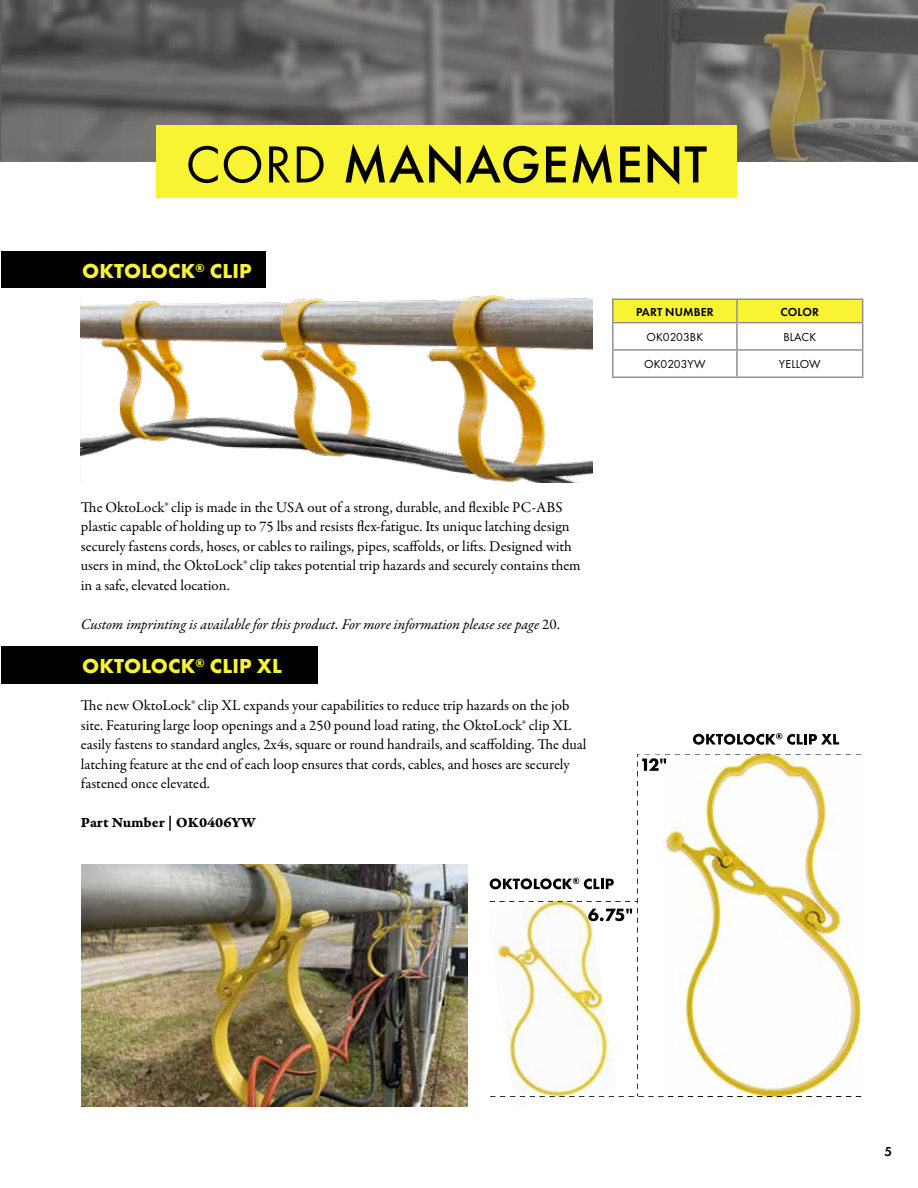
<style>
.page{position:relative;width:918px;height:1188px;background:#fff}
.page>*{position:absolute;margin:0;border:0;box-sizing:border-box;transform-origin:0 0}
.t1{font:500 54px "Futura PT";letter-spacing:.01em;color:#000}
.t2{font:700 21px "Futura PT";letter-spacing:.01em;color:#f9f433}
.t3{font:15px/19.5px "Garamond Premr Pro";color:#000}
.t4{font:italic 15px "Garamond Premr Pro";letter-spacing:-.005em;color:#000}
.t5{font:15px "Garamond Premr Pro Bd Capt";color:#000}
.t6{font:600 13.5px "Futura PT";color:#000}
.t7{font:12px "Futura PT";letter-spacing:.005em;color:#000}
.t8{font:600 12px "Futura PT";letter-spacing:.01em;color:#000}
.s1{font-weight:400}
.s2{font-style:normal}
</style>
<div class="page">
<img style="left:81px;top:295px;width:512px;height:188px">
<svg style="left:1px;top:0;width:917px;height:162px"></svg>
<div style="left:156px;top:126px;width:581px;height:72px;background:#f9f433"></div>
<div style="left:1px;top:251px;width:265px;height:37px;background:#000"></div>
<div style="left:1px;top:646px;width:317px;height:38px;background:#000"></div>
<img style="left:81px;top:864px;width:386px;height:243px">
<hr style="left:612px;top:298px;width:125px;height:2px;background:#909090">
<hr style="left:612px;top:300px;width:2px;height:22px;background:#909090">
<hr style="left:737px;top:298px;width:126px;height:2px;background:#909090">
<hr style="left:612px;top:322px;width:125px;height:1px;background:#909090">
<hr style="left:612px;top:323px;width:2px;height:26px;background:#909090">
<hr style="left:612px;top:349px;width:125px;height:2px;background:#909090">
<hr style="left:612px;top:351px;width:2px;height:26px;background:#909090">
<svg style="left:613px;top:300px;width:250px;height:77px"></svg>
<hr style="left:612px;top:377px;width:125px;height:1px;background:#909090">
<hr style="left:737px;top:377px;width:126px;height:1px;background:#909090">
<svg style="left:490px;top:754px;width:371px;height:343px"></svg>
<svg style="left:693px;top:733px;width:146px;height:12px"></svg>
<h1 class="t1" style="left:186px;top:132px;width:523px"><span class="s1">CORD</span> MANAGEMENT</h1>
<h2 class="t2" style="left:82px;top:257px;width:171px">OKTOLOCK<sup>®</sup> CLIP</h2>
<p class="t8" style="left:636px;top:304px;width:79px">PART NUMBER</p>
<p class="t8" style="left:780px;top:304px;width:40px">COLOR</p>
<p class="t7" style="left:646px;top:330px;width:58px">OK0203BK</p>
<p class="t7" style="left:783px;top:330px;width:34px">BLACK</p>
<p class="t7" style="left:644px;top:357px;width:63px">OK0203YW</p>
<p class="t7" style="left:779px;top:357px;width:43px">YELLOW</p>
<p class="t3" style="left:81px;top:498px;width:501px">The OktoLock® clip is made in the USA out of a strong, durable, and flexible PC-ABS plastic capable of holding up to 75 lbs and resists flex-fatigue. Its unique latching design securely fastens cords, hoses, or cables to railings, pipes, scaffolds, or lifts. Designed with users in mind, the OktoLock® clip takes potential trip hazards and securely contains them in a safe, elevated location.</p>
<p class="t4" style="left:81px;top:615px;width:481px">Custom imprinting is available for this product. For more information please see page <span class="s2">20.</span></p>
<h2 class="t2" style="left:82px;top:652px;width:201px">OKTOLOCK<sup>®</sup> CLIP XL</h2>
<p class="t3" style="left:81px;top:696px;width:507px">The new OktoLock® clip XL expands your capabilities to reduce trip hazards on the job site. Featuring large loop openings and a 250 pound load rating, the OktoLock® clip XL easily fastens to standard angles, 2x4s, square or round handrails, and scaffolding. The dual latching feature at the end of each loop ensures that cords, cables, and hoses are securely fastened once elevated.</p>
<p class="t5" style="left:81px;top:813px;width:176px">Part Number | OK0406YW</p>
<p class="t6" style="left:884px;top:1143px;width:9px">5</p>
</div>
